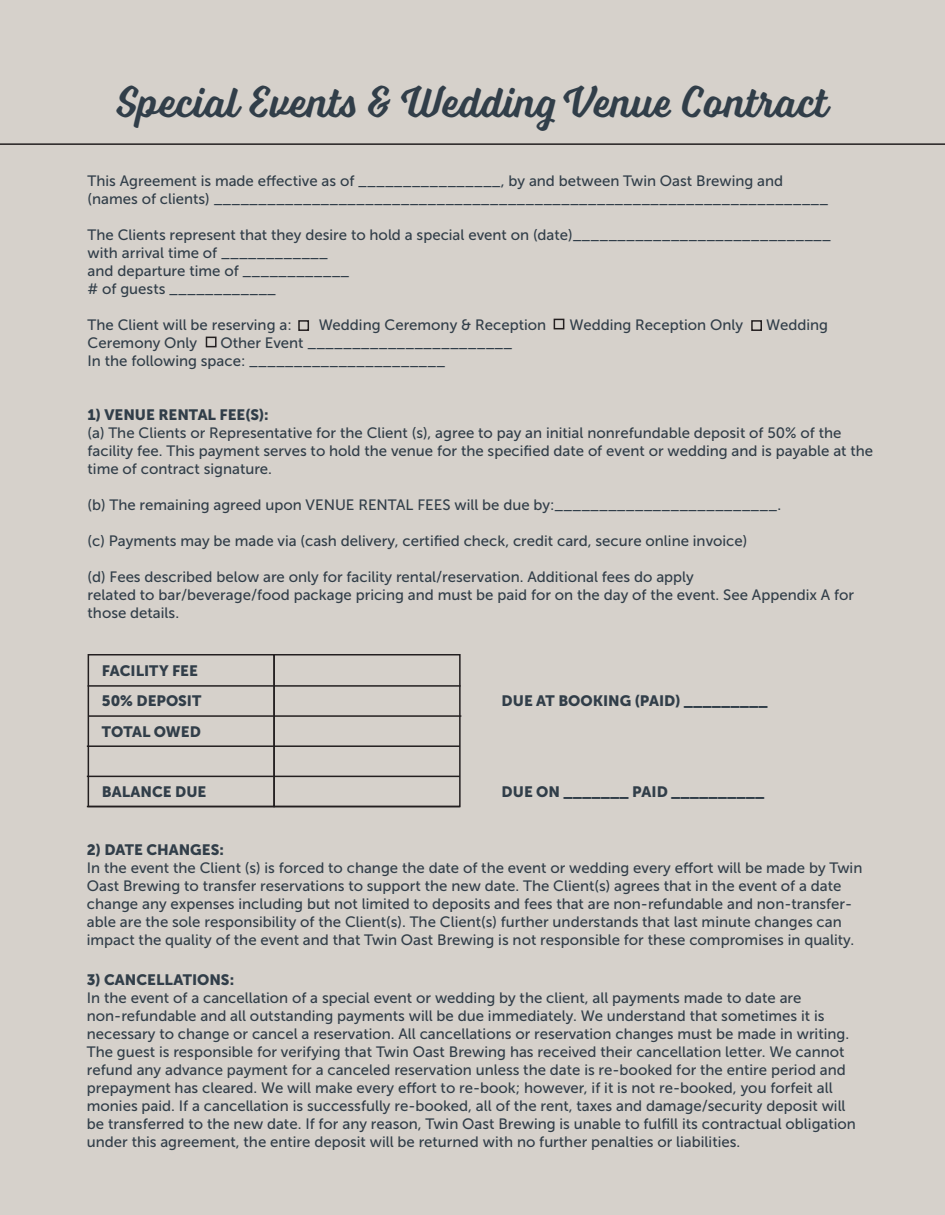
<style>
.page{position:relative;width:945px;height:1215px;background:#d6d1cb}
.page>*{position:absolute;margin:0;border:0;box-sizing:border-box;transform-origin:0 0}
.t1{font:45px "Voltage";color:#313e49}
.t2{font:15px/18px "Museo Sans 500";color:#313e49}
.t3{font:15px/30.3px "Museo Sans 900";color:#313e49}
</style>
<div class="page">
<hr style="left:0;top:143px;width:945px;height:2px;background:#231f20">
<div style="left:298px;top:320px;width:11px;height:11px;border:2px solid #231f20"></div>
<div style="left:554px;top:319px;width:10px;height:10px;border:2px solid #231f20"></div>
<div style="left:751px;top:320px;width:11px;height:11px;border:2px solid #231f20"></div>
<div style="left:206px;top:337px;width:11px;height:10px;border:2px solid #231f20"></div>
<div style="left:88px;top:654px;width:187px;height:153px;border:2px solid #231f20"></div>
<div style="left:273px;top:654px;width:188px;height:153px;border:2px solid #231f20"></div>
<hr style="left:88px;top:685px;width:373px;height:2px;background:#231f20">
<hr style="left:88px;top:715px;width:373px;height:2px;background:#231f20">
<hr style="left:87px;top:745px;width:373px;height:2px;background:#231f20">
<hr style="left:87px;top:776px;width:373px;height:1px;background:#231f20">
<hr style="left:87px;top:806px;width:373px;height:1px;background:#231f20">
<h1 class="t1" style="left:116px;top:75px;width:714px">Special Events &amp; Wedding Venue Contract</h1>
<p class="t2" style="left:88px;top:172px;width:742px">This Agreement is made effective as of ________________, by and between Twin Oast Brewing and (names of clients) _____________________________________________________________________</p>
<p class="t2" style="left:88px;top:226px;width:745px">The Clients represent that they desire to hold a special event on (date)_____________________________ with arrival time of ____________<br>and departure time of ____________<br># of guests ____________</p>
<p class="t2" style="left:88px;top:316px;width:206px">The Client will be reserving a:</p>
<p class="t2" style="left:319px;top:316px;width:229px">Wedding Ceremony &amp; Reception</p>
<p class="t2" style="left:569px;top:316px;width:175px">Wedding Reception Only</p>
<p class="t2" style="left:766px;top:316px;width:63px">Wedding</p>
<p class="t2" style="left:88px;top:334px;width:111px">Ceremony Only</p>
<p class="t2" style="left:88px;top:334px;width:426px;text-indent:133px">Other Event _______________________<br>In the following space: ______________________</p>
<p class="t3" style="left:88px;top:399px;width:183px">1) VENUE RENTAL FEE(S):</p>
<p class="t2" style="left:88px;top:424px;width:787px">(a) The Clients or Representative for the Client (s), agree to pay an initial nonrefundable deposit of 50% of the facility fee. This payment serves to hold the venue for the specified date of event or wedding and is payable at the time of contract signature.</p>
<p class="t2" style="left:88px;top:496px;width:695px">(b) The remaining agreed upon VENUE RENTAL FEES will be due by:_________________________.</p>
<p class="t2" style="left:88px;top:532px;width:661px">(c) Payments may be made via (cash delivery, certified check, credit card, secure online invoice)</p>
<p class="t2" style="left:88px;top:568px;width:768px">(d) Fees described below are only for facility rental/reservation. Additional fees do apply<br>related to bar/beverage/food package pricing and must be paid for on the day of the event. See Appendix A for those details.</p>
<p class="t3" style="left:102px;top:656px;width:101px">FACILITY FEE<br>50% DEPOSIT<br>TOTAL OWED</p>
<p class="t3" style="left:102px;top:776px;width:106px">BALANCE DUE</p>
<p class="t3" style="left:502px;top:686px;width:268px">DUE AT BOOKING (PAID) _________</p>
<p class="t3" style="left:502px;top:777px;width:264px">DUE ON _______ PAID __________</p>
<p class="t3" style="left:87px;top:834px;width:139px">2) DATE CHANGES:</p>
<p class="t2" style="left:87px;top:859px;width:777px">In the event the Client (s) is forced to change the date of the event or wedding every effort will be made by Twin Oast Brewing to transfer reservations to support the new date. The Client(s) agrees that in the event of a date change any expenses including but not limited to deposits and fees that are non-refundable and non-transfer&shy;able are the sole responsibility of the Client(s). The Client(s) further understands that last minute changes can impact the quality of the event and that Twin Oast Brewing is not responsible for these compromises in quality.</p>
<p class="t3" style="left:87px;top:964px;width:149px">3) CANCELLATIONS:</p>
<p class="t2" style="left:87px;top:988px;width:771px">In the event of a cancellation of a special event or wedding by the client, all payments made to date are non-refundable and all outstanding payments will be due immediately. We understand that sometimes it is necessary to change or cancel a reservation. All cancellations or reservation changes must be made in writing.<br>The guest is responsible for verifying that Twin Oast Brewing has received their cancellation letter. We cannot refund any advance payment for a canceled reservation unless the date is re-booked for the entire period and prepayment has cleared. We will make every effort to re-book; however, if it is not re-booked, you forfeit all monies paid. If a cancellation is successfully re-booked, all of the rent, taxes and damage/security deposit will be transferred to the new date. If for any reason, Twin Oast Brewing is unable to fulfill its contractual obligation under this agreement, the entire deposit will be returned with no further penalties or liabilities.</p>
</div>
